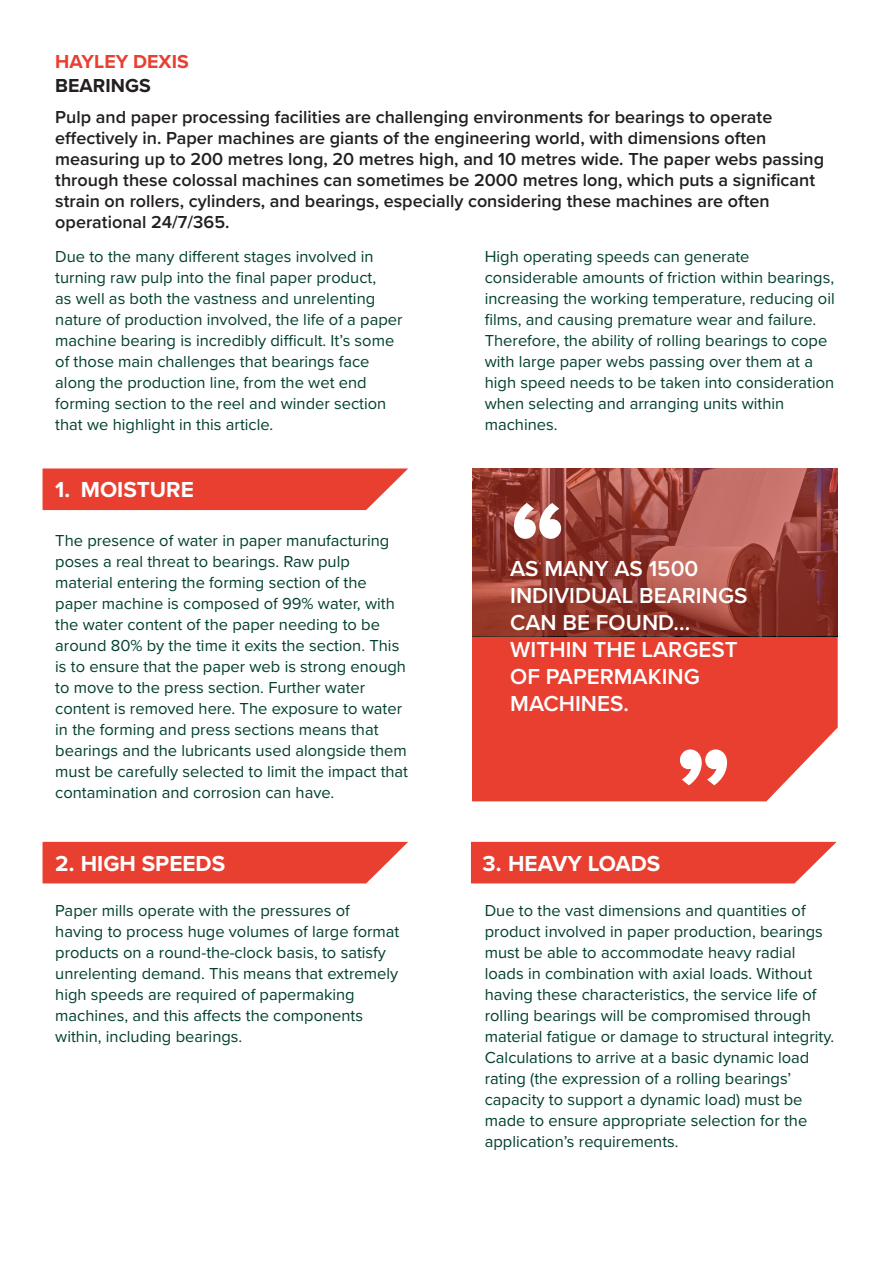
<style>
.page{position:relative;width:893px;height:1263px;background:#fff}
.page>*{position:absolute;margin:0;border:0;box-sizing:border-box;transform-origin:0 0}
.t1{font:112.5px "Proxima Nova Extrabld";color:#fff}
.t2{font:600 22.5px/27px "Proxima Nova";color:#fff}
.t3{font:700 22.5px "Proxima Nova";color:#fff}
.t4{font:700 19.5px "Proxima Nova";color:#e93f30}
.t5{font:700 19.5px "Proxima Nova";color:#231f20}
.t6{font:600 18px/21px "Proxima Nova";color:#231f20}
.t7{font:16.5px/21px "Proxima Nova";color:#003f30}
</style>
<div class="page">
<div style="left:472px;top:636px;width:366px;height:165px;background:#e93f30"></div>
<svg style="left:472px;top:468px;width:366px;height:168px;background:#9a443a"></svg>
<svg style="left:43px;top:468px;width:365px;height:42px;background:#ea4b3e"></svg>
<div style="left:43px;top:842px;width:365px;height:41px;background:#e93f30"></div>
<div style="left:471px;top:842px;width:366px;height:41px;background:#e93f30"></div>
<p class="t4" style="left:55px;top:47px;width:135px">HAYLEY DEXIS</p>
<p class="t5" style="left:55px;top:71px;width:97px">BEARINGS</p>
<p class="t6" style="left:55px;top:106px;width:770px">Pulp and paper processing facilities are challenging environments for bearings to operate effectively in. Paper machines are giants of the engineering world, with dimensions often measuring up to 200 metres long, 20 metres high, and 10 metres wide. The paper webs passing through these colossal machines can sometimes be 2000 metres long, which puts a significant strain on rollers, cylinders, and bearings, especially considering these machines are often operational 24/7/365.</p>
<p class="t7" style="left:55px;top:245px;width:349px">Due to the many different stages involved in turning raw pulp into the final paper product,<br>as well as both the vastness and unrelenting nature of production involved, the life of a paper machine bearing is incredibly difficult. It’s some of those main challenges that bearings face along the production line, from the wet end forming section to the reel and winder section that we highlight in this article.</p>
<p class="t3" style="left:55px;top:473px;width:140px">1. MOISTURE</p>
<p class="t7" style="left:55px;top:529px;width:354px">The presence of water in paper manufacturing poses a real threat to bearings. Raw pulp material entering the forming section of the paper machine is composed of 99% water, with the water content of the paper needing to be around 80% by the time it exits the section. This is to ensure that the paper web is strong enough to move to the press section. Further water content is removed here. The exposure to water in the forming and press sections means that bearings and the lubricants used alongside them must be carefully selected to limit the impact that contamination and corrosion can have.</p>
<p class="t7" style="left:485px;top:245px;width:351px">High operating speeds can generate considerable amounts of friction within bearings, increasing the working temperature, reducing oil films, and causing premature wear and failure.<br>Therefore, the ability of rolling bearings to cope with large paper webs passing over them at a high speed needs to be taken into consideration when selecting and arranging units within machines.</p>
<p class="t1" style="left:510px;top:458px;width:57px">“</p>
<p class="t2" style="left:510px;top:554px;width:239px">AS MANY AS 1500<br>INDIVIDUAL BEARINGS<br>CAN BE FOUND...<br>WITHIN THE LARGEST<br>OF PAPERMAKING<br>MACHINES.</p>
<p class="t1" style="left:731px;top:830px;width:57px;rotate:-180deg">“</p>
<p class="t3" style="left:55px;top:846px;width:171px">2. HIGH SPEEDS</p>
<p class="t3" style="left:483px;top:846px;width:179px">3. HEAVY LOADS</p>
<p class="t7" style="left:55px;top:899px;width:346px">Paper mills operate with the pressures of having to process huge volumes of large format products on a round-the-clock basis, to satisfy unrelenting demand. This means that extremely high speeds are required of papermaking machines, and this affects the components within, including bearings.</p>
<p class="t7" style="left:485px;top:899px;width:351px">Due to the vast dimensions and quantities of product involved in paper production, bearings must be able to accommodate heavy radial loads in combination with axial loads. Without having these characteristics, the service life of rolling bearings will be compromised through material fatigue or damage to structural integrity.<br>Calculations to arrive at a basic dynamic load rating (the expression of a rolling bearings’ capacity to support a dynamic load) must be made to ensure appropriate selection for the application’s requirements.</p>
</div>
